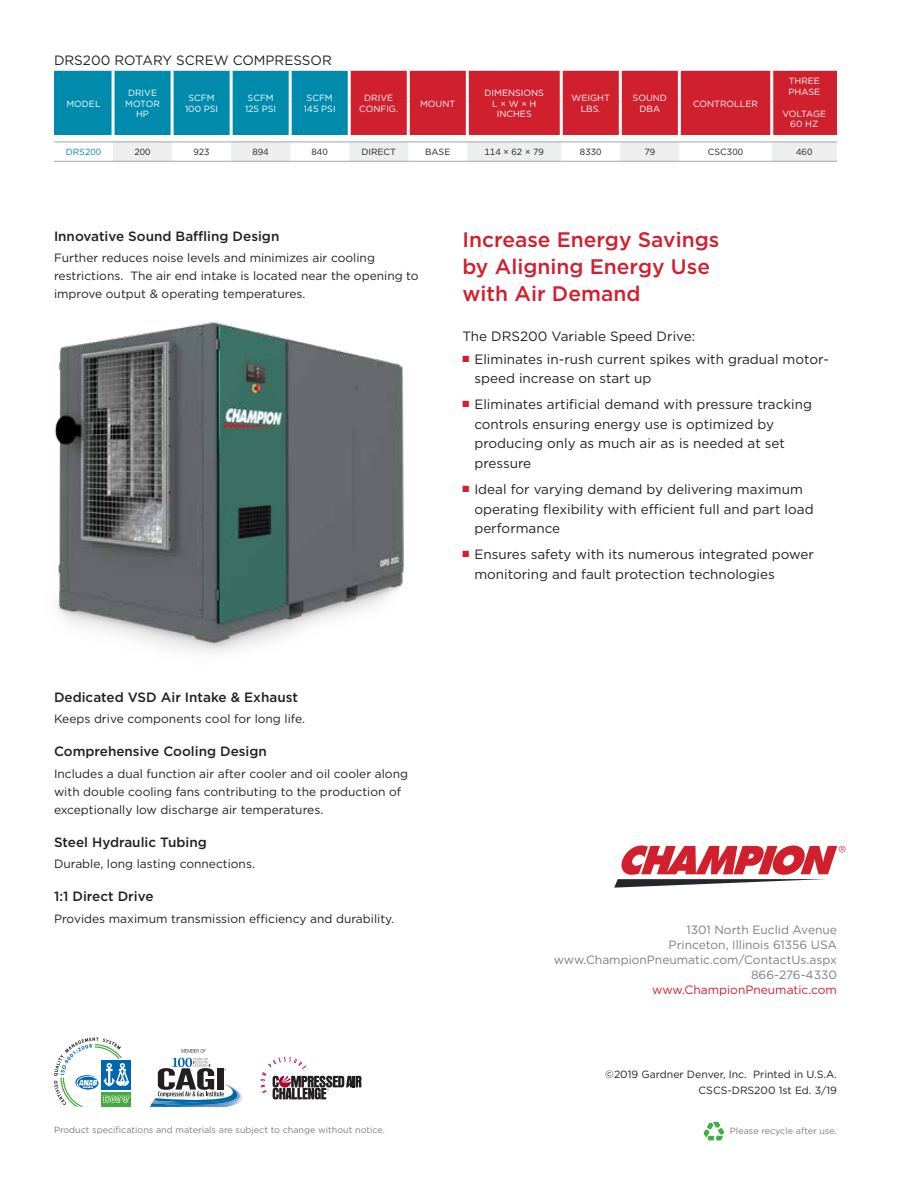
<style>
.page{position:relative;width:918px;height:1188px;background:#fff}
.page>*{position:absolute;margin:0;border:0;box-sizing:border-box;transform-origin:0 0}
.t1{font:500 21px/27px "Gotham";color:#d0202e}
.t2{font:13.5px/19.5px "Gotham";color:#231f20}
.t3{font:500 13.5px "Gotham";color:#231f20}
.t4{font:12px/18px "Gotham";color:#231f20}
.t5{font:12px/15px "Gotham";color:#7c7e7f;text-align:right}
.t6{font:12px "Gotham";color:#d0202e}
.t7{font:10.5px/15px "Gotham";color:#231f20;text-align:right}
.t8{font:9px/10.5px "Gotham";color:#fff;text-align:center}
.t9{font:9px "Gotham";color:#7c7e7f}
.t10{font:9px "Gotham";color:#231f20}
.t11{font:9px/10.5px "Gotham";letter-spacing:-.04em;color:#fff;text-align:center}
.t12{font:9px "Gotham";color:#008aab}
.s1{color:#d0202e}
</style>
<div class="page">
<div style="left:101px;top:1060px;width:30px;height:30px;background:#0066b3"></div>
<div style="left:101px;top:1092px;width:30px;height:15px;background:#48a842"></div>
<svg style="left:54px;top:1038px;width:76px;height:69px"></svg>
<svg style="left:150px;top:1049px;width:212px;height:58px"></svg>
<svg style="left:54px;top:71px;width:783px;height:64px;background:#81485d"></svg>
<svg style="left:113px;top:143px;width:724px;height:18px"></svg>
<hr style="left:408px;top:161px;width:59px;height:1px;background:#a3a5a6">
<hr style="left:349px;top:142px;width:59px;height:1px;background:#a3a5a6">
<hr style="left:679px;top:142px;width:93px;height:1px;background:#a3a5a6">
<hr style="left:772px;top:142px;width:65px;height:1px;background:#a3a5a6">
<hr style="left:54px;top:161px;width:59px;height:1px;background:#a3a5a6">
<hr style="left:113px;top:161px;width:59px;height:1px;background:#a3a5a6">
<hr style="left:172px;top:161px;width:59px;height:1px;background:#a3a5a6">
<hr style="left:231px;top:161px;width:59px;height:1px;background:#a3a5a6">
<hr style="left:290px;top:161px;width:59px;height:1px;background:#a3a5a6">
<hr style="left:349px;top:161px;width:59px;height:1px;background:#a3a5a6">
<hr style="left:561px;top:161px;width:59px;height:1px;background:#a3a5a6">
<hr style="left:620px;top:161px;width:59px;height:1px;background:#a3a5a6">
<hr style="left:679px;top:161px;width:93px;height:1px;background:#a3a5a6">
<hr style="left:772px;top:161px;width:65px;height:1px;background:#a3a5a6">
<hr style="left:407px;top:71px;width:3px;height:30px;background:#fff">
<hr style="left:407px;top:101px;width:3px;height:34px;background:#fff">
<hr style="left:230px;top:71px;width:3px;height:30px;background:#fff">
<hr style="left:230px;top:101px;width:3px;height:34px;background:#fff">
<hr style="left:619px;top:71px;width:3px;height:30px;background:#fff">
<hr style="left:678px;top:71px;width:3px;height:30px;background:#fff">
<hr style="left:619px;top:101px;width:3px;height:34px;background:#fff">
<hr style="left:678px;top:101px;width:3px;height:34px;background:#fff">
<hr style="left:770px;top:71px;width:3px;height:30px;background:#fff">
<hr style="left:770px;top:101px;width:3px;height:34px;background:#fff">
<hr style="left:289px;top:71px;width:3px;height:30px;background:#fff">
<hr style="left:348px;top:71px;width:3px;height:30px;background:#fff">
<hr style="left:289px;top:101px;width:3px;height:34px;background:#fff">
<hr style="left:348px;top:101px;width:3px;height:34px;background:#fff">
<hr style="left:54px;top:142px;width:59px;height:1px;background:#a3a5a6">
<hr style="left:113px;top:142px;width:59px;height:1px;background:#a3a5a6">
<hr style="left:231px;top:142px;width:59px;height:1px;background:#a3a5a6">
<hr style="left:290px;top:142px;width:59px;height:1px;background:#a3a5a6">
<hr style="left:620px;top:142px;width:59px;height:1px;background:#a3a5a6">
<hr style="left:172px;top:142px;width:59px;height:1px;background:#a3a5a6">
<hr style="left:466px;top:71px;width:3px;height:30px;background:#fff">
<hr style="left:560px;top:71px;width:3px;height:30px;background:#fff">
<hr style="left:466px;top:101px;width:3px;height:34px;background:#fff">
<hr style="left:560px;top:101px;width:3px;height:34px;background:#fff">
<hr style="left:467px;top:161px;width:94px;height:1px;background:#a3a5a6">
<hr style="left:408px;top:142px;width:59px;height:1px;background:#a3a5a6">
<hr style="left:467px;top:142px;width:94px;height:1px;background:#a3a5a6">
<hr style="left:561px;top:142px;width:59px;height:1px;background:#a3a5a6">
<hr style="left:112px;top:71px;width:3px;height:30px;background:#fff">
<hr style="left:171px;top:71px;width:3px;height:30px;background:#fff">
<hr style="left:112px;top:101px;width:3px;height:34px;background:#fff">
<hr style="left:171px;top:101px;width:3px;height:34px;background:#fff">
<svg style="left:703px;top:1121px;width:22px;height:20px"></svg>
<svg style="left:614px;top:845px;width:231px;height:43px"></svg>
<img style="left:54px;top:322px;width:350px;height:330px">
<p class="t2" style="left:54px;top:50px;width:279px">DRS200 ROTARY SCREW COMPRESSOR</p>
<p class="t8" style="left:66px;top:98px;width:36px">MODEL</p>
<p class="t8" style="left:125px;top:87px;width:36px">DRIVE<br>MOTOR<br>HP</p>
<p class="t8" style="left:185px;top:93px;width:35px">SCFM<br>100 PSI</p>
<p class="t8" style="left:245px;top:93px;width:33px;text-align:left">SCFM<br>125 PSI</p>
<p class="t8" style="left:304px;top:93px;width:33px">SCFM<br>145 PSI</p>
<p class="t8" style="left:359px;top:93px;width:41px">DRIVE<br>CONFIG.</p>
<p class="t8" style="left:420px;top:98px;width:37px">MOUNT</p>
<p class="t8" style="left:485px;top:87px;width:61px">DIMENSIONS<br>L × W × H<br>INCHES</p>
<p class="t8" style="left:572px;top:93px;width:40px">WEIGHT<br>LBS.</p>
<p class="t8" style="left:633px;top:93px;width:36px">SOUND<br>DBA</p>
<p class="t8" style="left:693px;top:98px;width:66px">CONTROLLER</p>
<p class="t8" style="left:789px;top:76px;width:33px;text-align:left">THREE<br>PHASE</p>
<p class="t11" style="left:783px;top:108px;width:45px">VOLTAGE<br>60 HZ</p>
<p class="t12" style="left:66px;top:146px;width:37px">DRS200</p>
<p class="t10" style="left:134px;top:146px;width:18px">200</p>
<p class="t10" style="left:193px;top:146px;width:18px">923</p>
<p class="t10" style="left:253px;top:146px;width:18px">894</p>
<p class="t10" style="left:312px;top:146px;width:18px">840</p>
<p class="t10" style="left:361px;top:146px;width:36px">DIRECT</p>
<p class="t10" style="left:425px;top:146px;width:27px">BASE</p>
<p class="t10" style="left:485px;top:146px;width:61px">114 × 62 × 79</p>
<p class="t10" style="left:580px;top:146px;width:23px">8330</p>
<p class="t10" style="left:644px;top:146px;width:12px">79</p>
<p class="t10" style="left:708px;top:146px;width:37px">CSC300</p>
<p class="t10" style="left:796px;top:146px;width:18px">460</p>
<p class="t3" style="left:54px;top:227px;width:227px">Innovative Sound Baffling Design</p>
<p class="t4" style="left:54px;top:249px;width:366px">Further reduces noise levels and minimizes air cooling restrictions. The air end intake is located near the opening to improve output &amp; operating temperatures.</p>
<p class="t3" style="left:54px;top:688px;width:245px">Dedicated VSD Air Intake &amp; Exhaust</p>
<p class="t4" style="left:54px;top:710px;width:253px">Keeps drive components cool for long life.</p>
<p class="t3" style="left:54px;top:743px;width:214px">Comprehensive Cooling Design</p>
<p class="t4" style="left:54px;top:764px;width:356px">Includes a dual function air after cooler and oil cooler along with double cooling fans contributing to the production of exceptionally low discharge air temperatures.</p>
<p class="t3" style="left:54px;top:833px;width:154px">Steel Hydraulic Tubing</p>
<p class="t4" style="left:54px;top:855px;width:202px">Durable, long lasting connections.</p>
<p class="t3" style="left:54px;top:888px;width:101px">1:1 Direct Drive</p>
<p class="t4" style="left:54px;top:909px;width:342px">Provides maximum transmission efficiency and durability.</p>
<p class="t9" style="left:54px;top:1125px;width:332px">Product specifications and materials are subject to change without notice.</p>
<h1 class="t1" style="left:462px;top:226px;width:258px">Increase Energy Savings by Aligning Energy Use with Air Demand</h1>
<p class="t2" style="left:462px;top:326px;width:234px">The DRS200 Variable Speed Drive:</p>
<p class="t2" style="left:474px;top:349px;width:356px;text-indent:-12px"><span class="s1">■</span> Eliminates in-rush current spikes with gradual motor&shy;speed increase on start up</p>
<p class="t2" style="left:474px;top:395px;width:339px;text-indent:-12px"><span class="s1">■</span> Eliminates artificial demand with pressure tracking controls ensuring energy use is optimized by producing only as much air as is needed at set pressure</p>
<p class="t2" style="left:474px;top:479px;width:341px;text-indent:-12px"><span class="s1">■</span> Ideal for varying demand by delivering maximum operating flexibility with efficient full and part load performance</p>
<p class="t2" style="left:474px;top:545px;width:341px;text-indent:-12px"><span class="s1">■</span> Ensures safety with its numerous integrated power monitoring and fault protection technologies</p>
<p class="t5" style="left:554px;top:922px;width:285px">1301 North Euclid Avenue<br>Princeton, Illinois 61356 USA www.ChampionPneumatic.com/ContactUs.aspx<br>866-276-4330</p>
<p class="t6" style="left:652px;top:982px;width:186px">www.ChampionPneumatic.com</p>
<p class="t7" style="left:605px;top:1067px;width:233px">©2019 Gardner Denver, Inc. Printed in U.S.A.<br>CSCS-DRS200 1st Ed. 3/19</p>
<p class="t9" style="left:730px;top:1125px;width:109px">Please recycle after use.</p>
</div>
